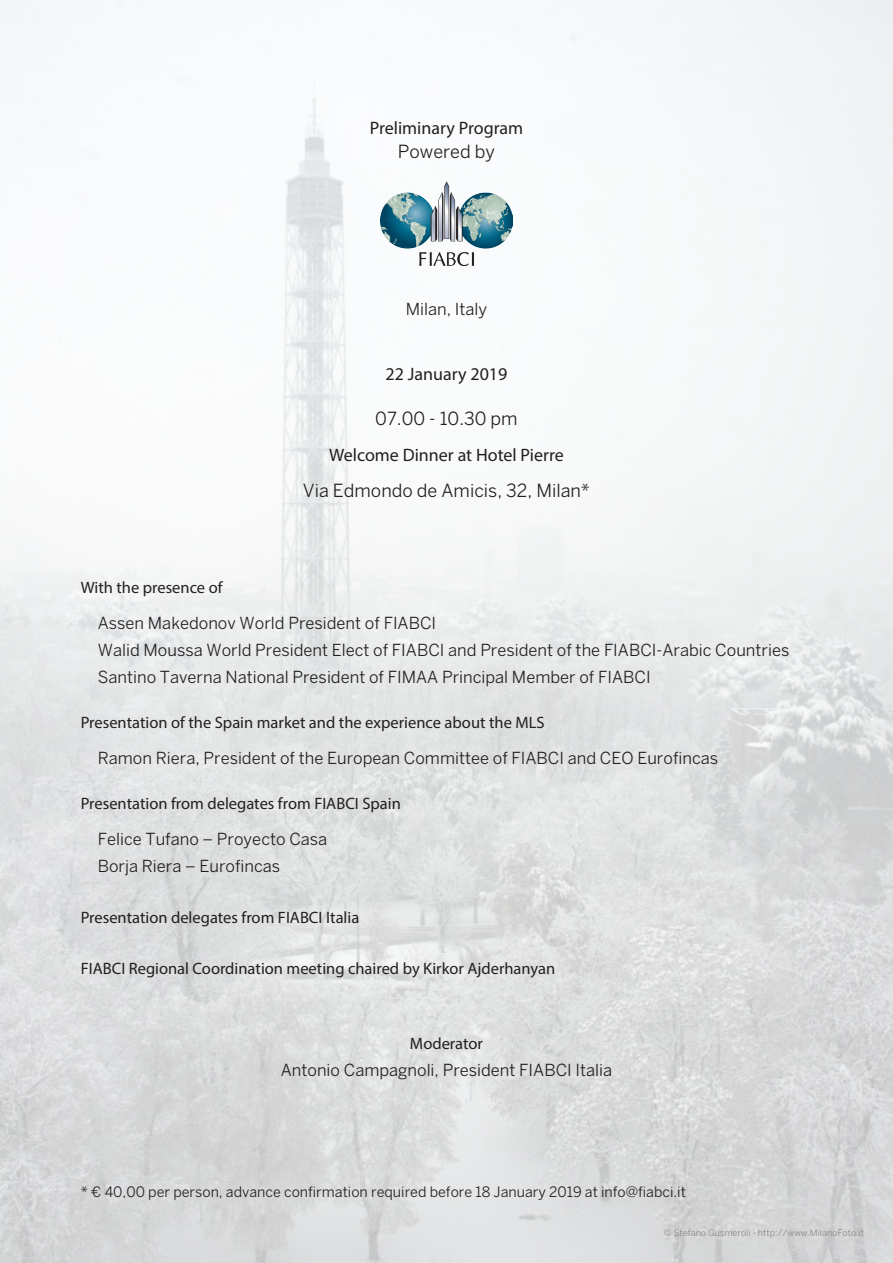
<style>
.page{position:relative;width:893px;height:1263px;background:#fff}
.page>*{position:absolute;margin:0;border:0;box-sizing:border-box;transform-origin:0 0}
.t1{font:18px "Myriad Pro";color:#231f20}
.t2{font:18px "Benton Sans";color:#231f20}
.t3{font:16.5px/27px "Benton Sans";color:#231f20}
.t4{font:16.5px "Myriad Pro";color:#231f20}
.t5{font:14.25px "Benton Sans";color:#231f20}
.t6{font:9px "Benton Sans";color:#8f8785}
</style>
<div class="page">
<img style="left:0;top:0;width:893px;height:1263px">
<img style="left:380px;top:182px;width:133px;height:83px">
<p class="t1" style="left:370px;top:116px;width:155px">Preliminary Program</p>
<p class="t2" style="left:398px;top:140px;width:99px">Powered by</p>
<p class="t3" style="left:406px;top:295px;width:83px">Milan, Italy</p>
<p class="t1" style="left:386px;top:362px;width:122px">22 January 2019</p>
<p class="t2" style="left:375px;top:407px;width:144px">07.00 - 10.30 pm</p>
<p class="t1" style="left:329px;top:443px;width:236px">Welcome Dinner at Hotel Pierre</p>
<p class="t2" style="left:303px;top:479px;width:289px">Via Edmondo de Amicis, 32, Milan*</p>
<p class="t4" style="left:81px;top:577px;width:143px">With the presence of</p>
<p class="t3" style="left:98px;top:609px;width:693px">Assen Makedonov World President of FIABCI<br>Walid Moussa World President Elect of FIABCI and President of the FIABCI-Arabic Countries<br>Santino Taverna National President of FIMAA Principal Member of FIABCI</p>
<p class="t4" style="left:81px;top:712px;width:465px">Presentation of the Spain market and the experience about the MLS</p>
<p class="t3" style="left:98px;top:744px;width:622px">Ramon Riera, President of the European Committee of FIABCI and CEO Eurofincas</p>
<p class="t4" style="left:81px;top:793px;width:322px">Presentation from delegates from FIABCI Spain</p>
<p class="t3" style="left:98px;top:825px;width:231px">Felice Tufano – Proyecto Casa<br>Borja Riera – Eurofincas</p>
<p class="t4" style="left:81px;top:907px;width:280px">Presentation delegates from FIABCI Italia</p>
<p class="t4" style="left:81px;top:958px;width:476px">FIABCI Regional Coordination meeting chaired by Kirkor Ajderhanyan</p>
<p class="t4" style="left:410px;top:1033px;width:75px">Moderator</p>
<p class="t3" style="left:281px;top:1056px;width:333px">Antonio Campagnoli, President FIABCI Italia</p>
<p class="t5" style="left:81px;top:1184px;width:607px">* € 40,00 per person, advance confirmation required before 18 January 2019 at info@fiabci.it</p>
<p class="t6" style="left:664px;top:1227px;width:202px">© Stefano Gusmeroli - http://www.MilanoFoto.it</p>
</div>
